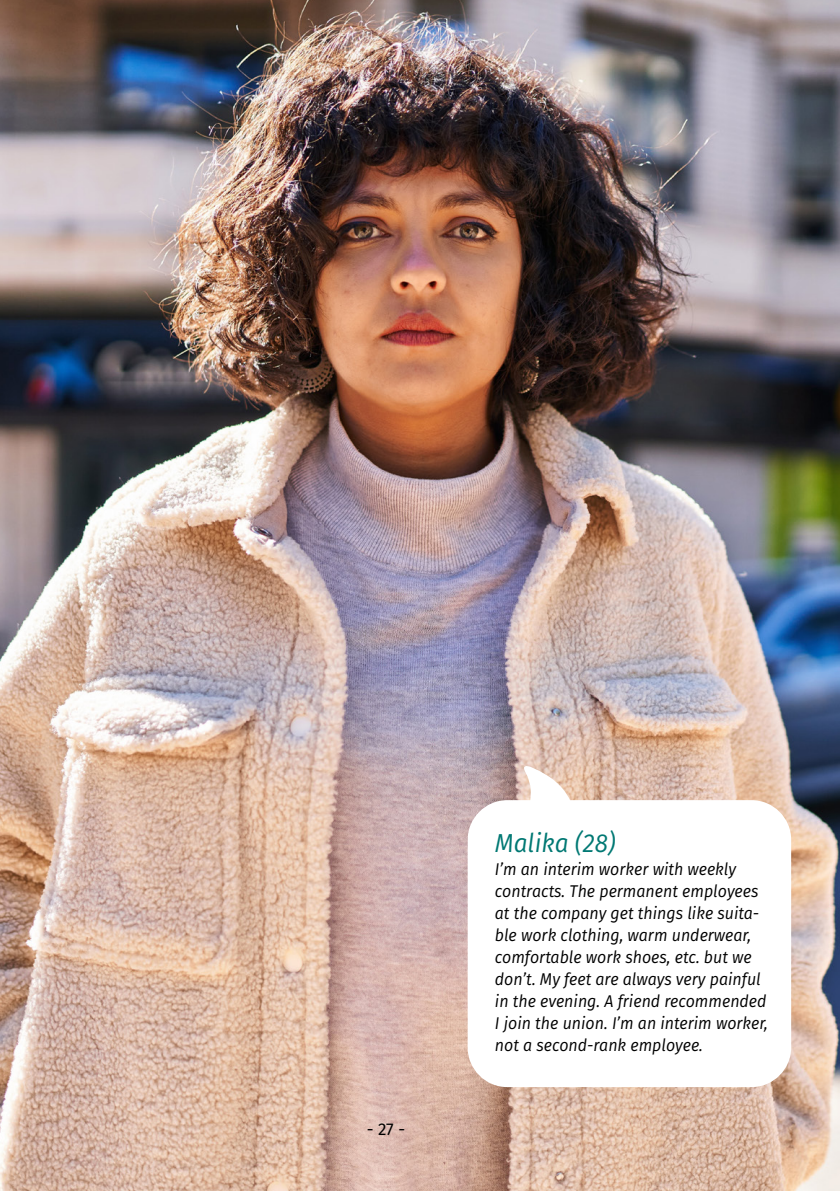
<style>
.page{position:relative;width:840px;height:1191px;background:#fff}
.page>*{position:absolute;margin:0;border:0;box-sizing:border-box;transform-origin:0 0}
.t1{font:italic 26px "Fira Sans";color:#007873;scale:.94 1}
.t2{font:italic 17px/22px "Fira Sans";color:#000;scale:.94 1}
.t3{font:17px "Fira Sans";color:#000}
</style>
<div class="page">
<img style="left:0;top:0;width:839px;height:1191px">
<svg style="left:467px;top:762px;width:323px;height:325px"></svg>
<p class="t3" style="left:366px;top:1115px;width:40px">- 27 -</p>
<h1 class="t1" style="left:494px;top:824px;width:130px">Malika (28)</h1>
<p class="t2" style="left:494px;top:857px;width:292px">I’m an interim worker with weekly contracts. The permanent employees at the company get things like suita&shy;ble work clothing, warm underwear, comfortable work shoes, etc. but we don’t. My feet are always very painful in the evening. A friend recommended I join the union. I’m an interim worker, not a second-rank employee.</p>
</div>
